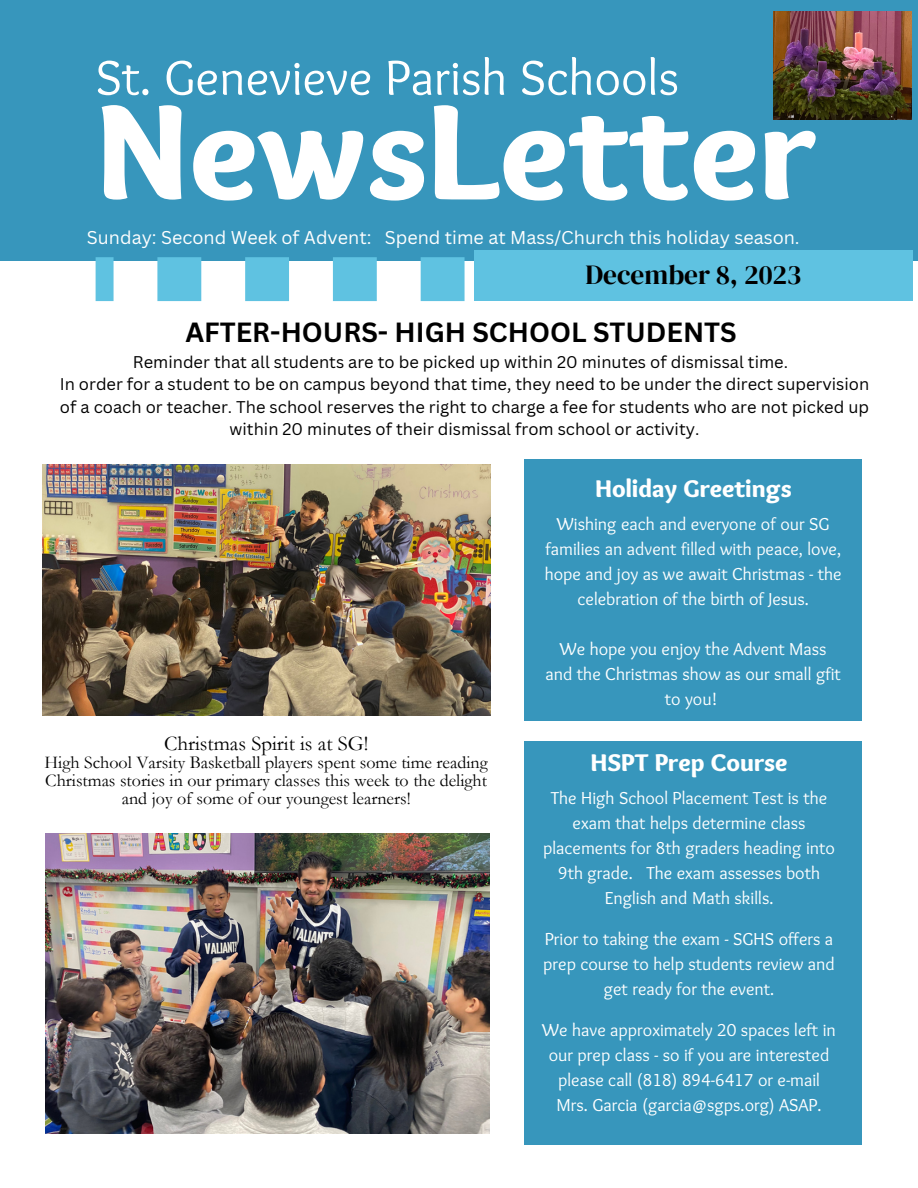
<style>
.page{position:relative;width:918px;height:1188px;background:#fff}
.page>*{position:absolute;margin:0;border:0;box-sizing:border-box;transform-origin:0 0}
.t1{font:900 141.15px "Sukar";color:#fff}
.t2{font:50.85px "Sukar";color:#fff}
.t3{font:27.45px "DM Serif Display";color:#000}
.t4{font:700 27px "Canva Sans";color:#000}
.t5{font:900 25.2px "Sukar";color:#fff}
.t6{font:21px "Garamond";color:#000}
.t7{font:18px/25px "Sukar";color:#fff;text-align:center}
.t8{font:18px/18px "Garamond";color:#000;text-align:center}
.t9{font:18px "Canva Sans";color:#fff}
.t10{font:16.5px/22.5px "Canva Sans";color:#000;text-align:center}
</style>
<div class="page">
<div style="left:0;top:0;width:918px;height:261px;background:#3796bc"></div>
<div style="left:525px;top:459px;width:337px;height:262px;background:#3796bc"></div>
<div style="left:525px;top:741px;width:337px;height:404px;background:#3796bc"></div>
<div style="left:474px;top:250px;width:439px;height:51px;background:#5fc2e1"></div>
<svg style="left:96px;top:257px;width:369px;height:44px"></svg>
<img style="left:773px;top:11px;width:139px;height:108px">
<img style="left:42px;top:465px;width:448px;height:250px">
<img style="left:46px;top:833px;width:444px;height:301px">
<p class="t2" style="left:96px;top:49px;width:585px">St. Genevieve Parish Schools</p>
<p class="t1" style="left:96px;top:70px;width:722px">NewsLetter</p>
<p class="t9" style="left:87px;top:225px;width:714px">Sunday: Second Week of Advent: Spend time at Mass/Church this holiday season.</p>
<p class="t3" style="left:586px;top:256px;width:218px">December 8, 2023</p>
<p class="t4" style="left:185px;top:313px;width:553px">AFTER-HOURS- HIGH SCHOOL STUDENTS</p>
<p class="t10" style="left:133px;top:350px;width:657px">Reminder that all students are to be picked up within 20 minutes of dismissal time.</p>
<p class="t10" style="left:60px;top:373px;width:811px">In order for a student to be on campus beyond that time, they need to be under the direct supervision of a coach or teacher. The school reserves the right to charge a fee for students who are not picked up within 20 minutes of their dismissal from school or activity.</p>
<p class="t5" style="left:595px;top:474px;width:198px">Holiday Greetings</p>
<p class="t6" style="left:164px;top:732px;width:206px">Christmas Spirit is at SG!</p>
<p class="t8" style="left:45px;top:754px;width:445px">High School Varsity Basketball players spent some time reading<br>Christmas stories in our primary classes this week to the delight and joy of some of our youngest learners!</p>
<p class="t7" style="left:545px;top:513px;width:298px">Wishing each and everyone of our SG families an advent filled with peace, love, hope and joy as we await Christmas - the celebration of the birth of Jesus.</p>
<p class="t7" style="left:546px;top:638px;width:297px">We hope you enjoy the Advent Mass and the Christmas show as our small gfit to you!</p>
<p class="t5" style="left:591px;top:748px;width:198px">HSPT Prep Course</p>
<p class="t7" style="left:543px;top:787px;width:293px">The High School Placement Test is the exam that helps determine class placements for 8th graders heading into 9th grade. The exam assesses both English and Math skills.</p>
<p class="t7" style="left:543px;top:928px;width:293px">Prior to taking the exam - SGHS offers a prep course to help students review and get ready for the event.</p>
<p class="t7" style="left:542px;top:1019px;width:295px">We have approximately 20 spaces left in our prep class - so if you are interested please call (818) 894-6417 or e-mail Mrs. Garcia (garcia@sgps.org) ASAP.</p>
</div>
